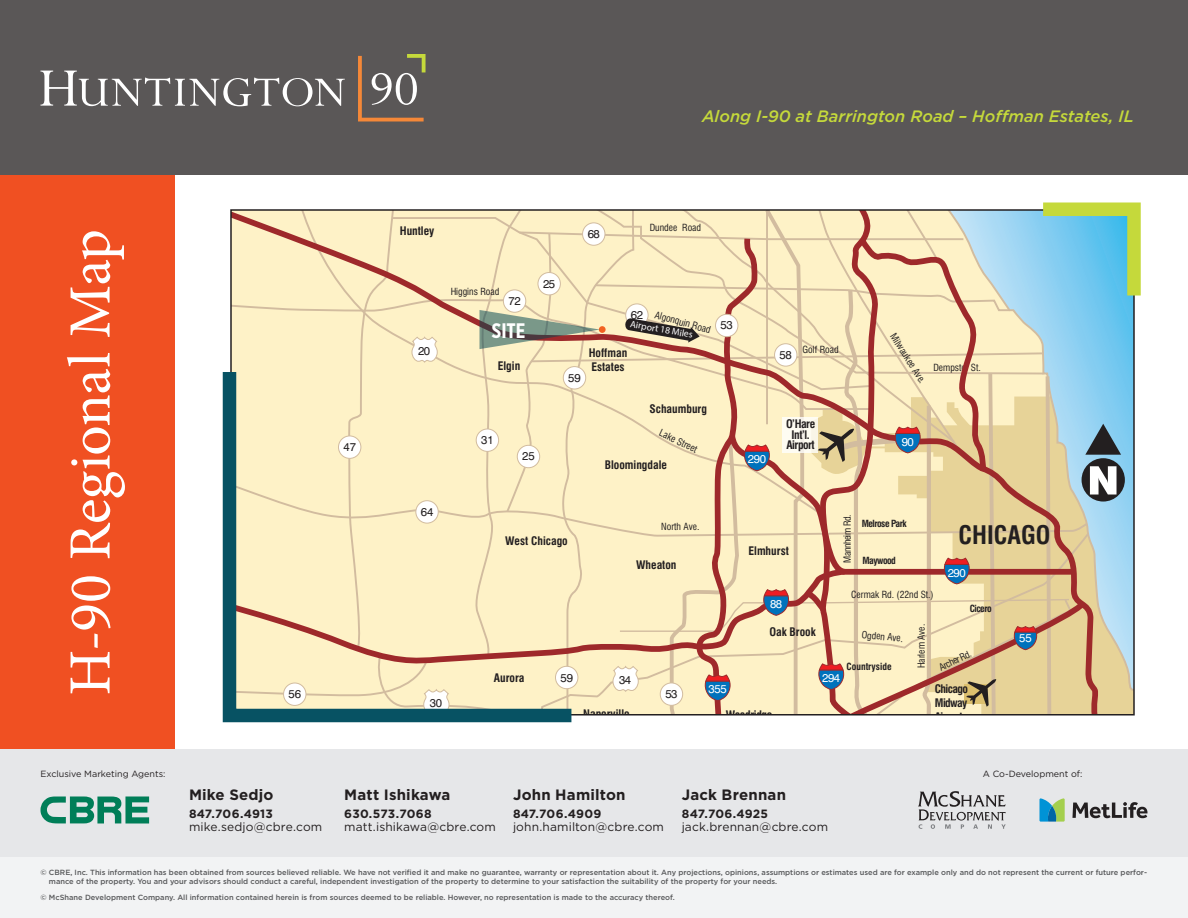
<style>
.page{position:relative;width:1188px;height:918px;background:#fff}
.page>*{position:absolute;margin:0;border:0;box-sizing:border-box;transform-origin:0 0}
.t1{font:60px "Minion Pro";letter-spacing:-.015em;color:#fff}
.t2{font:700 condensed 24.9px "Swiss 721 BT";color:#231f20}
.t3{font:700 21px "Gotham X Narrow";color:#fff}
.t4{font:italic 500 16.5px "Gotham";color:#c5d93b}
.t5{font:700 15px "Gotham";letter-spacing:.015em;color:#231f20}
.t6{font:12px "Gotham";letter-spacing:.01em;color:#231f20}
.t7{font:700 12px "Gotham";letter-spacing:.01em;color:#231f20}
.t8{font:700 condensed 11.55px "Swiss 721 BT";color:#231f20}
.t9{font:11.55px "Swiss 721 BT";letter-spacing:-.04em;color:#231f20}
.t10{font:700 condensed 11.55px/10.5px "Swiss 721 BT";letter-spacing:-.04em;color:#231f20;text-align:center}
.t11{font:11.55px "Swiss 721 BT";letter-spacing:-.04em;color:#fff}
.t12{font:700 condensed 11.55px/13.8px "Swiss 721 BT";letter-spacing:-.05em;color:#231f20}
.t13{font:700 condensed 11.55px "Swiss 721 BT";letter-spacing:-.03em;color:#231f20}
.t14{font:condensed 9.6px "Swiss 721 BT";color:#231f20}
.t15{font:700 condensed 9.6px "Swiss 721 BT";letter-spacing:-.05em;color:#231f20}
.t16{font:9.6px "Myriad Pro";color:#fff}
.t17{font:condensed 9.6px "Swiss 721 BT";letter-spacing:-.05em;color:#231f20}
.t18{font:700 condensed 9.6px "Swiss 721 BT";color:#231f20}
.t19{font:9px "Gotham";color:#231f20}
.t20{font:500 7.5px/9px "Gotham";color:#57585a}
</style>
<div class="page">
<div style="left:0;top:0;width:1188px;height:176px;background:#5a5757"></div>
<svg style="left:40px;top:71px;width:305px;height:35px"></svg>
<svg style="left:358px;top:54px;width:68px;height:67px"></svg>
<div style="left:0;top:749px;width:1188px;height:108px;background:#e6e7e9"></div>
<div style="left:0;top:857px;width:1188px;height:61px;background:#f2f3f4"></div>
<svg style="left:918px;top:791px;width:88px;height:38px"></svg>
<svg style="left:40px;top:797px;width:109px;height:26px"></svg>
<svg style="left:1072px;top:802px;width:75px;height:16px"></svg>
<svg style="left:1040px;top:798px;width:25px;height:24px"></svg>
<div style="left:0;top:176px;width:176px;height:573px;background:#f05022"></div>
<svg style="left:222px;top:359px;width:363px;height:364px;background:#246675"></svg>
<svg style="left:231px;top:202px;width:910px;height:513px;background:#e6dcbb"></svg>
<h1 class="t1" style="left:50px;top:696px;width:468px;rotate:-90deg">H-90 Regional Map</h1>
<h3 class="t9" style="left:343px;top:440px;width:14px">47</h3>
<h3 class="t9" style="left:288px;top:687px;width:14px">56</h3>
<h3 class="t4" style="left:702px;top:105px;width:433px">Along I-90 at Barrington Road – Hoffman Estates, IL</h3>
<h3 class="t8" style="left:400px;top:224px;width:36px">Huntley</h3>
<h3 class="t9" style="left:588px;top:227px;width:14px">68</h3>
<p class="t14" style="left:650px;top:222px;width:53px">Dundee Road</p>
<h3 class="t9" style="left:418px;top:344px;width:14px">20</h3>
<p class="t14" style="left:451px;top:286px;width:50px">Higgins Road</p>
<h3 class="t9" style="left:509px;top:294px;width:14px">72</h3>
<h3 class="t3" style="left:492px;top:318px;width:35px">SITE</h3>
<h3 class="t9" style="left:543px;top:276px;width:14px">25</h3>
<p class="t14" style="left:657px;top:309px;width:59px;rotate:16deg">Algonquin Road</p>
<h3 class="t9" style="left:631px;top:308px;width:14px">62</h3>
<p class="t16" style="left:631px;top:318px;width:65px;rotate:10deg">Airport 18 Miles</p>
<h3 class="t8" style="left:589px;top:346px;width:40px">Hoffman</h3>
<h3 class="t8" style="left:498px;top:359px;width:24px">Elgin</h3>
<h3 class="t8" style="left:591px;top:360px;width:35px">Estates</h3>
<h3 class="t9" style="left:481px;top:433px;width:14px">31</h3>
<h3 class="t9" style="left:522px;top:449px;width:14px">25</h3>
<h3 class="t9" style="left:568px;top:371px;width:14px">59</h3>
<h3 class="t8" style="left:650px;top:402px;width:59px">Schaumburg</h3>
<p class="t14" style="left:662px;top:427px;width:42px;rotate:25deg">Lake Street</p>
<h3 class="t8" style="left:605px;top:458px;width:64px">Bloomingdale</h3>
<h3 class="t9" style="left:721px;top:318px;width:14px">53</h3>
<h3 class="t9" style="left:780px;top:348px;width:14px">58</h3>
<p class="t14" style="left:803px;top:344px;width:38px">Golf Road</p>
<h3 class="t11" style="left:748px;top:452px;width:20px">290</h3>
<h3 class="t10" style="left:786px;top:419px;width:31px">O’Hare<br>Int’l.<br>Airport</h3>
<p class="t14" style="left:897px;top:331px;width:58px;rotate:57deg">Milwaukee Ave.</p>
<p class="t14" style="left:933px;top:361px;width:49px">Dempster St.</p>
<h3 class="t11" style="left:902px;top:435px;width:14px">90</h3>
<h3 class="t9" style="left:421px;top:505px;width:14px">64</h3>
<h3 class="t9" style="left:430px;top:696px;width:14px">30</h3>
<h3 class="t8" style="left:505px;top:534px;width:64px">West Chicago</h3>
<h3 class="t8" style="left:494px;top:671px;width:32px">Aurora</h3>
<h3 class="t9" style="left:560px;top:671px;width:14px">59</h3>
<p class="t14" style="left:661px;top:521px;width:40px">North Ave.</p>
<h3 class="t8" style="left:636px;top:557px;width:42px">Wheaton</h3>
<h3 class="t8" style="left:749px;top:544px;width:42px">Elmhurst</h3>
<p class="t17" style="left:842px;top:563px;width:49px;rotate:-90deg">Mannheim Rd.</p>
<p class="t15" style="left:862px;top:517px;width:46px">Melrose Park</p>
<p class="t15" style="left:862px;top:555px;width:35px">Maywood</p>
<h2 class="t2" style="left:959px;top:520px;width:93px">CHICAGO</h2>
<h3 class="t11" style="left:948px;top:566px;width:20px">290</h3>
<h3 class="t11" style="left:770px;top:597px;width:14px">88</h3>
<p class="t14" style="left:851px;top:588px;width:84px">Cermak Rd. (22nd St.)</p>
<p class="t15" style="left:970px;top:603px;width:23px">Cicero</p>
<h3 class="t9" style="left:619px;top:673px;width:14px">34</h3>
<h3 class="t8" style="left:583px;top:707px;width:48px">Naperville</h3>
<h3 class="t9" style="left:665px;top:687px;width:14px">53</h3>
<h3 class="t8" style="left:769px;top:625px;width:48px">Oak Brook</h3>
<p class="t14" style="left:862px;top:629px;width:43px;rotate:5deg">Ogden Ave.</p>
<p class="t18" style="left:847px;top:661px;width:47px">Countryside</p>
<h3 class="t11" style="left:709px;top:682px;width:20px">355</h3>
<h3 class="t13" style="left:726px;top:708px;width:48px">Woodridge</h3>
<h3 class="t11" style="left:822px;top:671px;width:20px">294</h3>
<p class="t14" style="left:915px;top:668px;width:46px;rotate:-90deg">Harlem Ave.</p>
<p class="t14" style="left:937px;top:662px;width:36px;rotate:-25deg">Archer Rd.</p>
<h3 class="t12" style="left:935px;top:682px;width:35px">Chicago<br>Midway</h3>
<h3 class="t11" style="left:1019px;top:631px;width:14px">55</h3>
<p class="t19" style="left:40px;top:768px;width:127px">Exclusive Marketing Agents:</p>
<p class="t19" style="left:983px;top:768px;width:101px">A Co-Development of:</p>
<h3 class="t5" style="left:189px;top:785px;width:86px">Mike Sedjo</h3>
<h3 class="t7" style="left:189px;top:805px;width:85px">847.706.4913</h3>
<h3 class="t6" style="left:189px;top:819px;width:135px">mike.sedjo@cbre.com</h3>
<h3 class="t5" style="left:344px;top:785px;width:108px">Matt Ishikawa</h3>
<h3 class="t7" style="left:344px;top:805px;width:89px">630.573.7068</h3>
<h3 class="t6" style="left:344px;top:819px;width:153px">matt.ishikawa@cbre.com</h3>
<h3 class="t5" style="left:513px;top:785px;width:114px">John Hamilton</h3>
<h3 class="t7" style="left:513px;top:805px;width:90px">847.706.4909</h3>
<h3 class="t6" style="left:513px;top:819px;width:153px">john.hamilton@cbre.com</h3>
<h3 class="t8" style="left:519px;top:789px;width:44px">Plainfield</h3>
<h3 class="t5" style="left:682px;top:785px;width:106px">Jack Brennan</h3>
<h3 class="t7" style="left:682px;top:805px;width:88px">847.706.4925</h3>
<h3 class="t6" style="left:682px;top:819px;width:148px">jack.brennan@cbre.com</h3>
<h3 class="t8" style="left:683px;top:810px;width:52px">Romeoville</h3>
<p class="t20" style="left:49px;top:868px;width:1100px;text-indent:-8px">© CBRE, Inc. This information has been obtained from sources believed reliable. We have not verified it and make no guarantee, warranty or representation about it. Any projections, opinions, assumptions or estimates used are for example only and do not represent the current or future perfor&shy;mance of the property. You and your advisors should conduct a careful, independent investigation of the property to determine to your satisfaction the suitability of the property for your needs.</p>
<p class="t20" style="left:40px;top:892px;width:636px">© McShane Development Company. All information contained herein is from sources deemed to be reliable. However, no representation is made to the accuracy thereof.</p>
</div>
